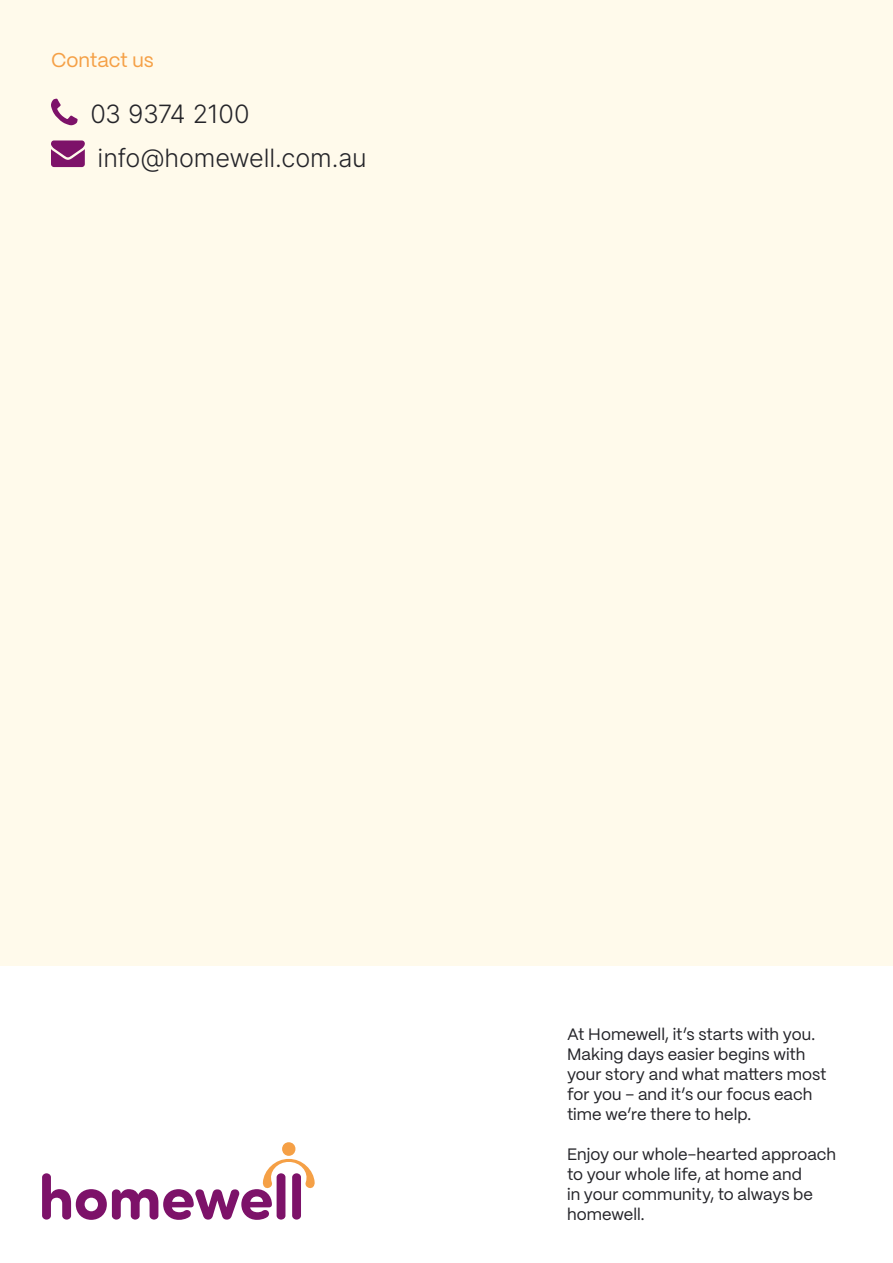
<style>
.page{position:relative;width:893px;height:1263px;background:#fff}
.page>*{position:absolute;margin:0;border:0;box-sizing:border-box;transform-origin:0 0}
.Body{font:25.2px "Inter V";letter-spacing:-.015em;color:#242429}
.t1{font:19.95px "PP Mori";letter-spacing:-.005em;color:#f5a046}
.Body-2{font:16.5px/20px "PP Mori";letter-spacing:.005em;color:#242429}
</style>
<div class="page">
<div style="left:0;top:0;width:893px;height:965px;background:#fffaeb"></div>
<div style="left:282px;top:1142px;width:13px;height:14px;background:#f5a046;border-radius:50%"></div>
<svg style="left:42px;top:1159px;width:273px;height:61px"></svg>
<svg style="left:51px;top:99px;width:27px;height:26px"></svg>
<svg style="left:51px;top:140px;width:34px;height:27px"></svg>
<h5 class="t1" style="left:51px;top:43px;width:104px">Contact us</h5>
<p class="Body" style="left:90px;top:96px;width:161px">03 9374 2100</p>
<p class="Body" style="left:98px;top:139px;width:271px">info@homewell.com.au</p>
<p class="Body-2" style="left:567px;top:1023px;width:261px">At Homewell, it’s starts with you.<br>Making days easier begins with your story and what matters most for you – and it’s our focus each time we’re there to help.</p>
<p class="Body-2" style="left:567px;top:1143px;width:271px">Enjoy our whole-hearted approach to your whole life, at home and<br>in your community, to always be homewell.</p>
</div>
